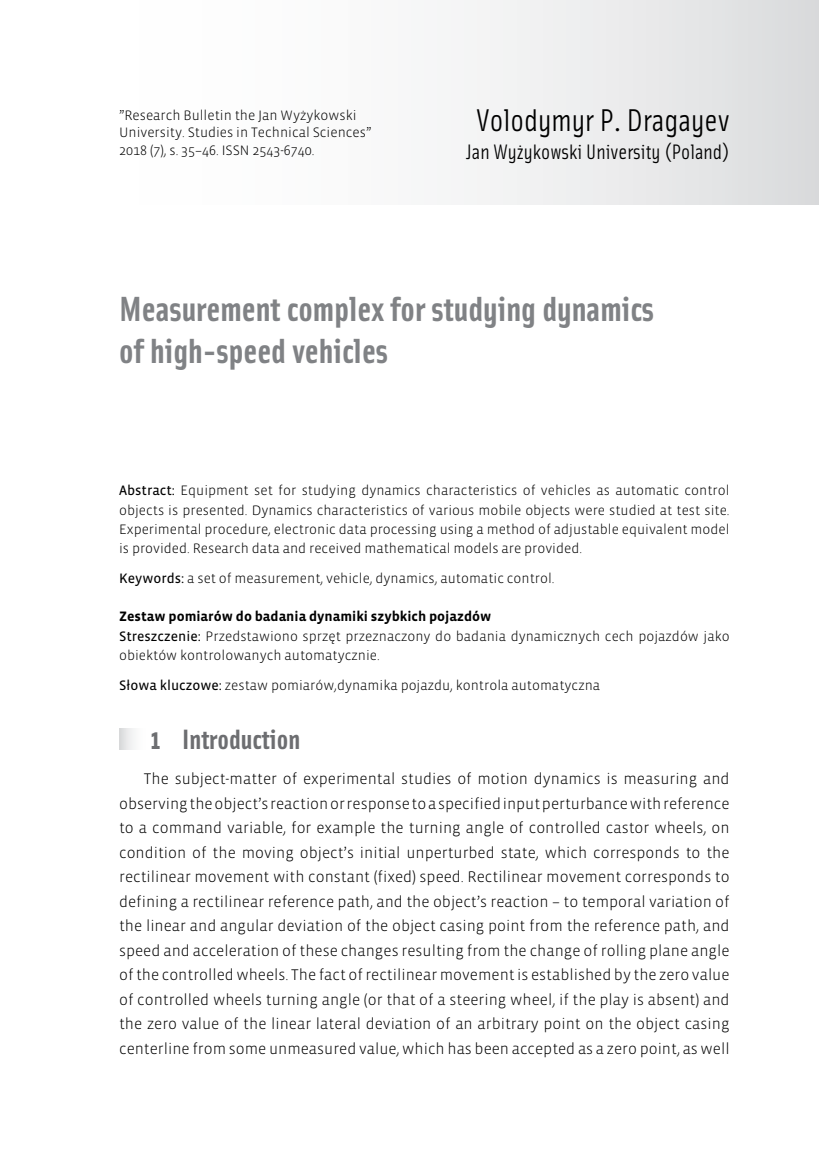
<style>
.page{position:relative;width:819px;height:1166px;background:#fff}
.page>*{position:absolute;margin:0;border:0;box-sizing:border-box;transform-origin:0 0}
.t1{font:700 35px/42px "Solex PL";color:#808285}
.t2{font:31.5px "Solex PL";color:#000}
.t3{font:700 28px "Solex PL";color:#6d6e71}
.t4{font:21px "Solex PL";color:#000}
.t5{font:300 15.75px/24.5px "Vista Sans PL";color:#000;text-align:justify}
.t6{font:300 14px/19.2px "Vista Sans PL";color:#000}
.s1{font-weight:400}
.s2{font-weight:700}
</style>
<div class="page">
<div style="left:0;top:0;width:819px;height:204px;background:linear-gradient(to right,#fff,#e1e2e3)"></div>
<svg style="left:119px;top:729px;width:15px;height:20px"></svg>
<p class="t6" style="left:119px;top:106px;width:253px;line-height:17.5px">”Research Bulletin the Jan Wyżykowski<br>University. Studies in Technical Sciences”<br>2018 (7), s. 35–46. ISSN 2543-6740.</p>
<h2 class="t2" style="left:476px;top:100px;width:255px">Volodymyr P. Dragayev</h2>
<h3 class="t4" style="left:466px;top:138px;width:264px">Jan Wyżykowski University (Poland)</h3>
<h1 class="t1" style="left:119px;top:286px;width:536px">Measurement complex for studying dynamics of high-speed vehicles</h1>
<p class="t6" style="left:119px;top:481px;width:612px;text-align:justify"><span class="s1">Abstract:</span> Equipment set for studying dynamics characteristics of vehicles as automatic control objects is presented. Dynamics characteristics of various mobile objects were studied at test site.<br>Experimental procedure, electronic data processing using a method of adjustable equivalent model is provided. Research data and received mathematical models are provided.</p>
<p class="t6" style="left:119px;top:568px;width:437px"><span class="s1">Keywords:</span> a set of measurement, vehicle, dynamics, automatic control.</p>
<p class="t6" style="left:119px;top:607px;width:612px"><span class="s2">Zestaw pomiarów do badania dynamiki szybkich pojazdów<br></span><span class="s1">Streszczenie:</span> Przedstawiono sprzęt przeznaczony do badania dynamicznych cech pojazdów jako obiektów kontrolowanych automatycznie.</p>
<p class="t6" style="left:119px;top:675px;width:482px"><span class="s1">Słowa kluczowe:</span> zestaw pomiarów,dynamika pojazdu, kontrola automatyczna</p>
<h3 class="t3" style="left:150px;top:721px;width:151px">1 Introduction</h3>
<p class="t5" style="left:119px;top:767px;width:612px;text-indent:25px">The subject-matter of experimental studies of motion dynamics is measuring and observing the object’s reaction or response to a specified input perturbance with reference to a command variable, for example the turning angle of controlled castor wheels, on condition of the moving object’s initial unperturbed state, which corresponds to the rectilinear movement with constant (fixed) speed. Rectilinear movement corresponds to defining a rectilinear reference path, and the object’s reaction – to temporal variation of the linear and angular deviation of the object casing point from the reference path, and speed and acceleration of these changes resulting from the change of rolling plane angle of the controlled wheels. The fact of rectilinear movement is established by the zero value of controlled wheels turning angle (or that of a steering wheel, if the play is absent) and the zero value of the linear lateral deviation of an arbitrary point on the object casing centerline from some unmeasured value, which has been accepted as a zero point, as well</p>
</div>
